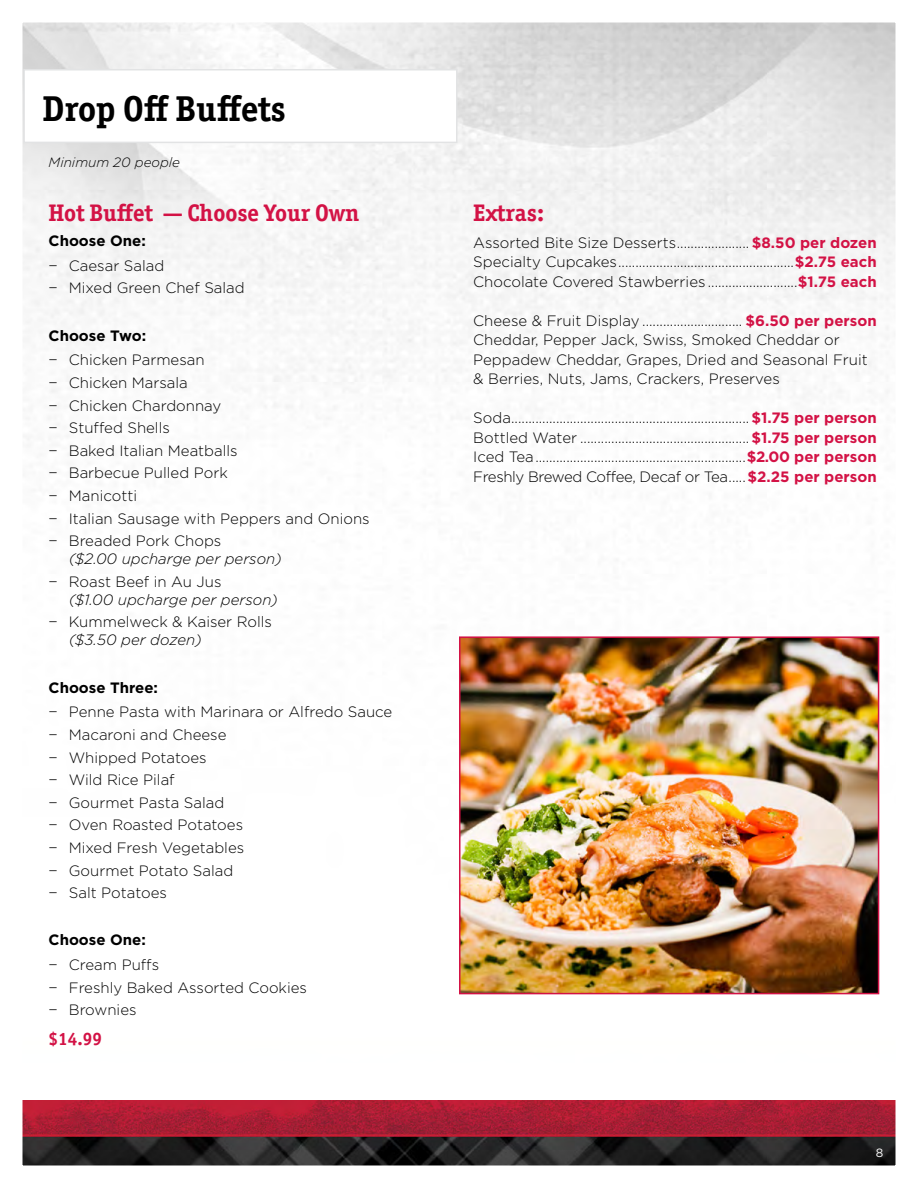
<style>
.page{position:relative;width:918px;height:1188px;background:#fff}
.page>*{position:absolute;margin:0;border:0;box-sizing:border-box;transform-origin:0 0}
.t1{font:700 36px "Officina Serif ITC Std";color:#000}
.t2{font:700 24px "Officina Serif ITC Std";color:#d31245}
.t3{font:700 18px "Officina Serif ITC Std";color:#d31245}
.t4{font:300 15px/22.6px "Gotham";color:#000}
.t5{font:italic 300 15px "Gotham";color:#000}
.t6{font:700 15px "Gotham HTF";color:#000}
.t7{font:italic 300 13.5px "Gotham";color:#000}
.t8{font:12px "Gotham";color:#fff}
.s1{font-family:"Gotham HTF";font-weight:700;color:#d31245}
</style>
<div class="page">
<img style="left:23px;top:23px;width:872px;height:1142px">
<div style="left:8px;top:1063px;width:901px;height:36px;background:#fff"></div>
<div style="left:23px;top:69px;width:435px;height:74px;background:#fff;border:2px solid #e2e3e4"></div>
<img style="left:462px;top:639px;width:414px;height:352px">
<div style="left:459px;top:636px;width:420px;height:358px;border:2px solid #d31245"></div>
<h1 class="t1" style="left:43px;top:87px;width:245px">Drop Off Buffets</h1>
<p class="t7" style="left:49px;top:154px;width:133px">Minimum 20 people</p>
<h2 class="t2" style="left:49px;top:198px;width:312px">Hot Buffet — Choose Your Own</h2>
<p class="t6" style="left:49px;top:232px;width:99px">Choose One:</p>
<p class="t4" style="left:49px;top:254px;width:198px">− Caesar Salad<br>− Mixed Green Chef Salad</p>
<p class="t6" style="left:49px;top:327px;width:99px">Choose Two:</p>
<p class="t4" style="left:49px;top:349px;width:323px">− Chicken Parmesan<br>− Chicken Marsala<br>− Chicken Chardonnay<br>− Stuffed Shells<br>− Baked Italian Meatballs<br>− Barbecue Pulled Pork<br>− Manicotti<br>− Italian Sausage with Peppers and Onions − Breaded Pork Chops</p>
<p class="t5" style="left:69px;top:550px;width:214px">($2.00 upcharge per person)</p>
<p class="t4" style="left:49px;top:570px;width:174px">− Roast Beef in Au Jus</p>
<p class="t5" style="left:69px;top:590px;width:211px">($1.00 upcharge per person)</p>
<p class="t4" style="left:49px;top:611px;width:225px">− Kummelweck &amp; Kaiser Rolls</p>
<p class="t5" style="left:69px;top:631px;width:134px">($3.50 per dozen)</p>
<p class="t6" style="left:49px;top:679px;width:111px">Choose Three:</p>
<p class="t4" style="left:49px;top:701px;width:345px">− Penne Pasta with Marinara or Alfredo Sauce − Macaroni and Cheese<br>− Whipped Potatoes<br>− Wild Rice Pilaf<br>− Gourmet Pasta Salad<br>− Oven Roasted Potatoes<br>− Mixed Fresh Vegetables<br>− Gourmet Potato Salad<br>− Salt Potatoes</p>
<p class="t6" style="left:49px;top:932px;width:99px">Choose One:</p>
<p class="t4" style="left:49px;top:954px;width:260px">− Cream Puffs<br>− Freshly Baked Assorted Cookies − Brownies</p>
<p class="t3" style="left:49px;top:1028px;width:55px">$14.99</p>
<h2 class="t2" style="left:473px;top:198px;width:72px">Extras:</h2>
<p class="t4" style="left:473px;top:232px;width:405px;line-height:19.5px;text-align:justify">Assorted Bite Size Desserts..................... <span class="s1">$8.50 per dozen </span>Specialty Cupcakes...................................................<span class="s1">$2.75 each </span>Chocolate Covered Stawberries ..........................<span class="s1">$1.75 each</span></p>
<p class="t4" style="left:473px;top:310px;width:405px;line-height:19.5px">Cheese &amp; Fruit Display ............................. <span class="s1">$6.50 per person </span>Cheddar, Pepper Jack, Swiss, Smoked Cheddar or Peppadew Cheddar, Grapes, Dried and Seasonal Fruit &amp; Berries, Nuts, Jams, Crackers, Preserves</p>
<p class="t4" style="left:473px;top:408px;width:405px;line-height:19.5px;text-align:justify">Soda.....................................................................<span class="s1">$1.75 per person </span>Bottled Water .................................................<span class="s1">$1.75 per person </span>Iced Tea.............................................................<span class="s1">$2.00 per person </span>Freshly Brewed Coffee, Decaf or Tea.....<span class="s1">$2.25 per person</span></p>
<p class="t8" style="left:876px;top:1145px;width:9px">8</p>
</div>
